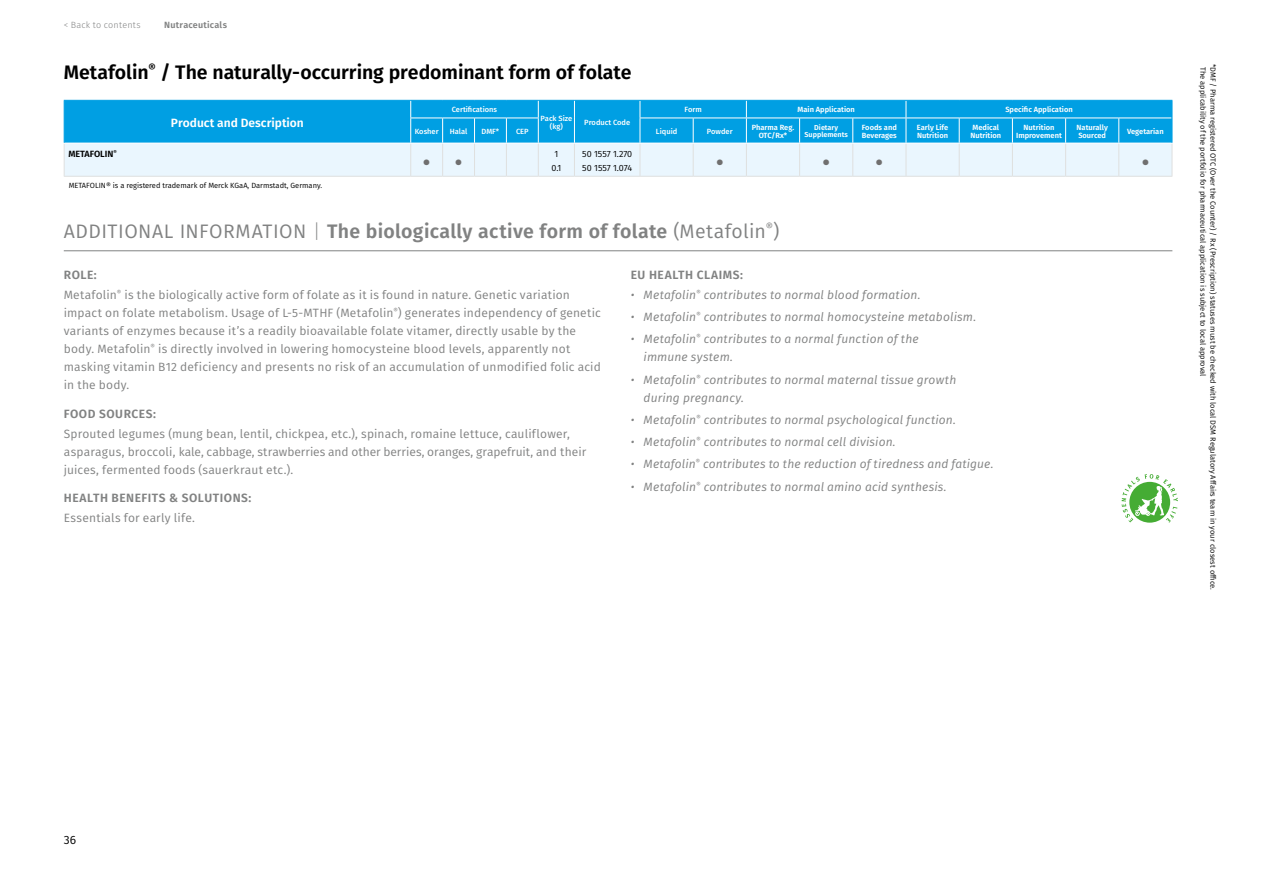
<style>
.page{position:relative;width:1263px;height:893px;background:#fff}
.page>*{position:absolute;margin:0;border:0;box-sizing:border-box;transform-origin:0 0}
.t1{font:500 22.5px "Fira Sans";color:#706f6f}
.t2{font:600 19.5px "Fira Sans";letter-spacing:.015em;color:#818282}
.t3{font:600 19.5px "Fira Sans";letter-spacing:-.005em;color:#000}
.t4{font:12px/18px "Fira Sans";letter-spacing:.015em;color:#818282}
.t5{font:italic 12px/18px "Fira Sans";letter-spacing:.01em;color:#818282}
.t6{font:600 12px "Fira Sans";letter-spacing:.045em;color:#818282}
.t7{font:600 12px "Fira Sans";color:#fff}
.t8{font:12px "Fira Sans";color:#000}
.t9{font:9px/14.1px "Fira Sans";letter-spacing:-.01em;color:#000;text-align:center}
.t10{font:300 9px "Fira Sans";letter-spacing:.03em;color:#818282}
.t11{font:600 9px "Fira Sans";letter-spacing:.025em;color:#818282}
.t12{font:600 9px "Fira Sans";color:#000}
.t13{font:7.5px/9.8px "Fira Sans";color:#000}
.t14{font:600 7.5px/7.5px "Fira Sans";color:#fff;text-align:center}
.t15{font:500 7.5px/7.5px "Fira Sans";color:#fff;text-align:center}
.t16{font:600 7.2px/7.5px "Fira Sans";color:#fff;text-align:center}
.s1{font-weight:400}
.s2{font-weight:200}
.s3{font-weight:600}
</style>
<div class="page">
<hr style="left:64px;top:250px;width:1108px;height:1px;background:#818282">
<hr style="left:64px;top:176px;width:347px;height:1px;background:#dfe0df">
<hr style="left:411px;top:176px;width:32px;height:1px;background:#dfe0df">
<hr style="left:443px;top:176px;width:31px;height:1px;background:#dfe0df">
<hr style="left:474px;top:176px;width:32px;height:1px;background:#dfe0df">
<hr style="left:506px;top:176px;width:32px;height:1px;background:#dfe0df">
<hr style="left:538px;top:176px;width:36px;height:1px;background:#dfe0df">
<hr style="left:574px;top:176px;width:66px;height:1px;background:#dfe0df">
<hr style="left:640px;top:176px;width:53px;height:1px;background:#dfe0df">
<hr style="left:693px;top:176px;width:53px;height:1px;background:#dfe0df">
<hr style="left:746px;top:176px;width:54px;height:1px;background:#dfe0df">
<hr style="left:800px;top:176px;width:53px;height:1px;background:#dfe0df">
<hr style="left:853px;top:176px;width:53px;height:1px;background:#dfe0df">
<hr style="left:906px;top:176px;width:53px;height:1px;background:#dfe0df">
<hr style="left:959px;top:176px;width:53px;height:1px;background:#dfe0df">
<hr style="left:1012px;top:176px;width:53px;height:1px;background:#dfe0df">
<hr style="left:1065px;top:176px;width:54px;height:1px;background:#dfe0df">
<hr style="left:1119px;top:176px;width:53px;height:1px;background:#dfe0df">
<hr style="left:64px;top:100px;width:347px;height:1px;background:#009fe3">
<hr style="left:411px;top:100px;width:32px;height:1px;background:#009fe3">
<hr style="left:443px;top:100px;width:31px;height:1px;background:#009fe3">
<hr style="left:474px;top:100px;width:32px;height:1px;background:#009fe3">
<hr style="left:506px;top:100px;width:32px;height:1px;background:#009fe3">
<hr style="left:538px;top:100px;width:36px;height:1px;background:#009fe3">
<hr style="left:574px;top:100px;width:66px;height:1px;background:#009fe3">
<hr style="left:640px;top:100px;width:53px;height:1px;background:#009fe3">
<hr style="left:693px;top:100px;width:53px;height:1px;background:#009fe3">
<hr style="left:746px;top:100px;width:54px;height:1px;background:#009fe3">
<hr style="left:800px;top:100px;width:53px;height:1px;background:#009fe3">
<hr style="left:853px;top:100px;width:53px;height:1px;background:#009fe3">
<hr style="left:906px;top:100px;width:53px;height:1px;background:#009fe3">
<hr style="left:959px;top:100px;width:53px;height:1px;background:#009fe3">
<hr style="left:1012px;top:100px;width:53px;height:1px;background:#009fe3">
<hr style="left:1065px;top:100px;width:54px;height:1px;background:#009fe3">
<hr style="left:1119px;top:100px;width:53px;height:1px;background:#009fe3">
<svg style="left:64px;top:101px;width:1109px;height:75px;background:#6bc6ef"></svg>
<svg style="left:1121px;top:474px;width:57px;height:49px"></svg>
<p class="t10" style="left:64px;top:18px;width:78px">&lt; Back to contents</p>
<p class="t11" style="left:164px;top:17px;width:64px">Nutraceuticals</p>
<h2 class="t3" style="left:64px;top:56px;width:569px">Metafolin<sup>®</sup> / The naturally-occurring predominant form of folate</h2>
<p class="t12" style="left:68px;top:146px;width:50px">METAFOLIN<sup>®</sup></p>
<p class="t7" style="left:171px;top:113px;width:134px">Product and Description</p>
<p class="t13" style="left:69px;top:181px;width:255px">METAFOLIN® is a registered trademark of Merck KGaA, Darmstadt, Germany.</p>
<p class="t15" style="left:685px;top:106px;width:19px">Form</p>
<p class="t14" style="left:797px;top:106px;width:59px">Main Application</p>
<p class="t14" style="left:1005px;top:106px;width:69px">Specific Application</p>
<p class="t15" style="left:452px;top:106px;width:47px">Certifications</p>
<p class="t15" style="left:540px;top:114px;width:33px">Pack Size (kg)</p>
<p class="t15" style="left:584px;top:118px;width:47px">Product Code</p>
<p class="t15" style="left:415px;top:127px;width:25px">Kosher</p>
<p class="t15" style="left:450px;top:127px;width:19px">Halal</p>
<p class="t15" style="left:482px;top:127px;width:19px">DMF*</p>
<p class="t15" style="left:516px;top:127px;width:14px">CEP</p>
<p class="t15" style="left:656px;top:127px;width:23px">Liquid</p>
<p class="t15" style="left:707px;top:127px;width:27px">Powder</p>
<p class="t14" style="left:752px;top:123px;width:44px">Pharma Reg.<br>OTC/Rx*</p>
<p class="t16" style="left:804px;top:123px;width:45px">Dietary<br>Supplements</p>
<p class="t14" style="left:862px;top:123px;width:37px;text-align:left">Foods and<br>Beverages</p>
<p class="t14" style="left:917px;top:123px;width:33px;text-align:left">Early Life<br>Nutrition</p>
<p class="t14" style="left:970px;top:123px;width:32px">Medical<br>Nutrition</p>
<p class="t14" style="left:1016px;top:123px;width:47px">Nutrition<br>Improvement</p>
<p class="t14" style="left:1076px;top:123px;width:33px;text-align:left">Naturally<br>Sourced</p>
<p class="t14" style="left:1127px;top:127px;width:38px">Vegetarian</p>
<h1 class="t1" style="left:423px;top:144px;width:41px">• •</h1>
<p class="t9" style="left:551px;top:146px;width:12px">1<br>0.1</p>
<p class="t9" style="left:582px;top:146px;width:51px;text-align:left">50 1557 1.270<br>50 1557 1.074</p>
<h1 class="t1" style="left:716px;top:144px;width:9px">•</h1>
<h1 class="t1" style="left:822px;top:144px;width:62px">• •</h1>
<h1 class="t1" style="left:1142px;top:144px;width:9px">•</h1>
<h2 class="t2" style="left:64px;top:215px;width:717px"><span class="s1">ADDITIONAL INFORMATION</span> <span class="s2">|</span> The biologically active form of folate <span class="s1">(Metafolin</span><sup>®</sup><span class="s1">)</span></h2>
<p class="t4" style="left:64px;top:264px;width:508px;line-height:20.1px"><span class="s3">ROLE:<br></span>Metafolin<sup>®</sup> is the biologically active form of folate as it is found in nature. Genetic variation</p>
<p class="t4" style="left:64px;top:303px;width:539px">impact on folate metabolism. Usage of L-5-MTHF (Metafolin<sup>®</sup>) generates independency of genetic variants of enzymes because it’s a readily bioavailable folate vitamer, directly usable by the body. Metafolin<sup>®</sup> is directly involved in lowering homocysteine blood levels, apparently not masking vitamin B12 deficiency and presents no risk of an accumulation of unmodified folic acid in the body.</p>
<p class="t6" style="left:64px;top:403px;width:94px">FOOD SOURCES:</p>
<p class="t4" style="left:64px;top:424px;width:524px">Sprouted legumes (mung bean, lentil, chickpea, etc.), spinach, romaine lettuce, cauliflower, asparagus, broccoli, kale, cabbage, strawberries and other berries, oranges, grapefruit, and their juices, fermented foods (sauerkraut etc.).</p>
<p class="t6" style="left:64px;top:488px;width:189px">HEALTH BENEFITS &amp; SOLUTIONS:</p>
<p class="t4" style="left:64px;top:509px;width:133px">Essentials for early life.</p>
<p class="t6" style="left:631px;top:265px;width:114px">EU HEALTH CLAIMS:</p>
<p class="t5" style="left:631px;top:285px;width:291px">• Metafolin<sup>®</sup> contributes to normal blood formation.</p>
<p class="t5" style="left:631px;top:308px;width:347px">• Metafolin<sup>®</sup> contributes to normal homocysteine metabolism.</p>
<p class="t5" style="left:644px;top:330px;width:277px;text-indent:-13px">• Metafolin<sup>®</sup> contributes to a normal function of the immune system.</p>
<p class="t5" style="left:644px;top:370px;width:314px;text-indent:-13px">• Metafolin<sup>®</sup> contributes to normal maternal tissue growth during pregnancy.</p>
<p class="t5" style="left:631px;top:410px;width:327px">• Metafolin<sup>®</sup> contributes to normal psychological function.</p>
<p class="t5" style="left:631px;top:433px;width:266px">• Metafolin<sup>®</sup> contributes to normal cell division.</p>
<p class="t5" style="left:631px;top:455px;width:364px">• Metafolin<sup>®</sup> contributes to the reduction of tiredness and fatigue.</p>
<p class="t5" style="left:631px;top:477px;width:317px">• Metafolin<sup>®</sup> contributes to normal amino acid synthesis.</p>
<p class="t13" style="left:1218px;top:67px;width:524px;text-indent:-3px;rotate:90deg">*DMF / Pharma registered OTC (Over the Counter) / Rx (Prescription) statuses must be checked with local DSM Regulatory Affairs team in your closest office.<br>The applicability of the portfolio for pharmaceutical application is subject to local approval</p>
<p class="t8" style="left:64px;top:831px;width:14px">36</p>
</div>
